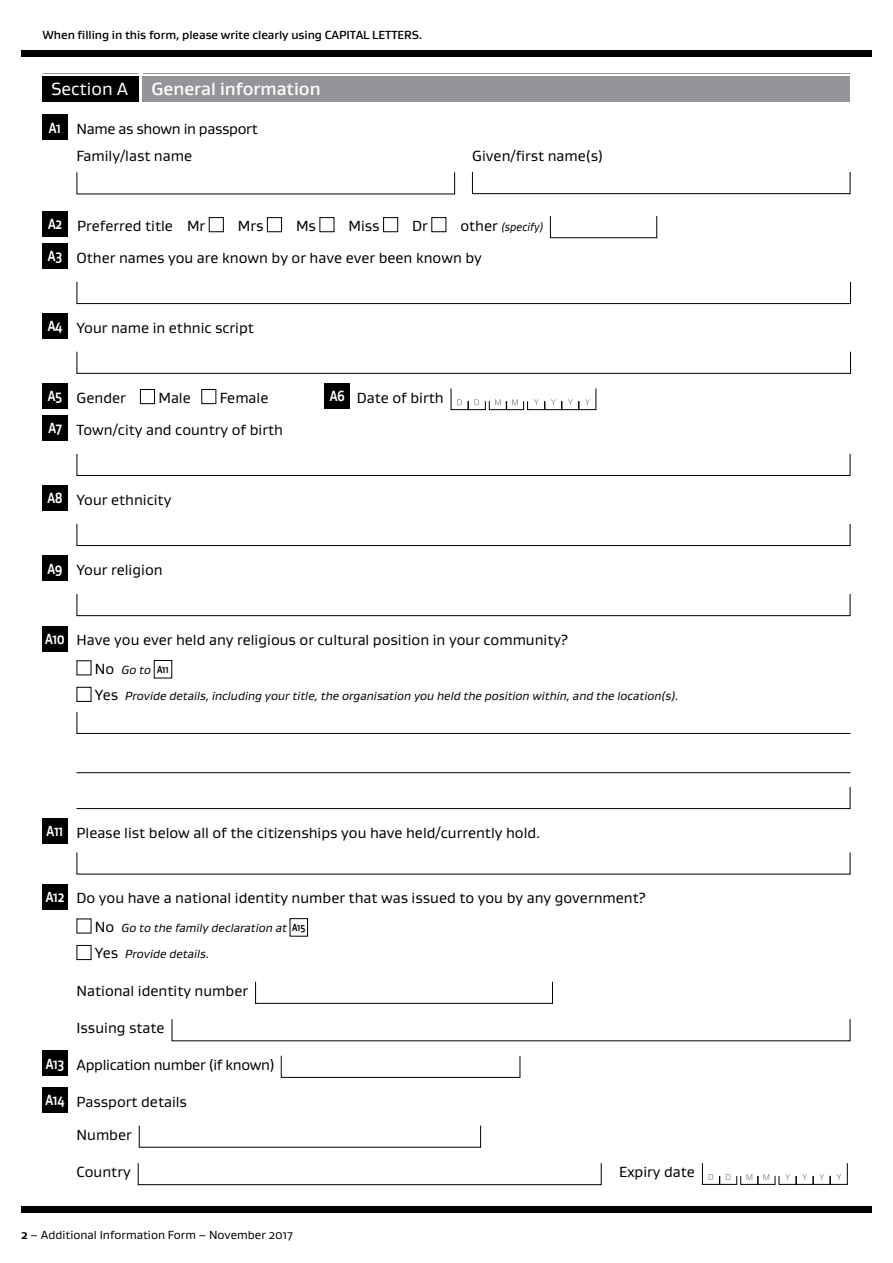
<style>
.page{position:relative;width:893px;height:1263px;background:#fff}
.page>*{position:absolute;margin:0;border:0;box-sizing:border-box;transform-origin:0 0}
.t1{font:500 18px "Gustan";color:#fff}
.t2{font:18px "Gustan";color:#fff}
.t3{font:15px "Gustan";color:#000}
.t4{font:15px/26.5px "Gustan";letter-spacing:-.02em;color:#000}
.t5{font:700 15px "Gustan";color:#fff;scale:.8 1}
.t6{font:italic 12px "Gustan";color:#000}
.t7{font:500 12px "Gustan";letter-spacing:-.005em;color:#000}
.t8{font:12px "Gustan";color:#000}
.t9{font:italic 12px "Gustan";color:#000;scale:.9 1}
.s1{font-weight:700;color:#fff}
.s2{font-style:normal;font-size:15px}
.s3{font-weight:700;font-style:normal;font-size:10.5px}
.s4{font-weight:700}
</style>
<div class="page">
<div style="left:21px;top:50px;width:851px;height:7px;background:#000"></div>
<div style="left:21px;top:1206px;width:851px;height:7px;background:#000"></div>
<div style="left:43px;top:77px;width:96px;height:25px;background:#000"></div>
<hr style="left:43px;top:73px;width:96px;height:1px;background:#939598">
<div style="left:143px;top:77px;width:707px;height:25px;background:#939598"></div>
<hr style="left:143px;top:73px;width:707px;height:1px;background:#939598">
<div style="left:43px;top:115px;width:25px;height:25px;background:#000"></div>
<svg style="left:76px;top:172px;width:379px;height:23px"></svg>
<svg style="left:472px;top:172px;width:379px;height:22px"></svg>
<div style="left:43px;top:212px;width:25px;height:25px;background:#000"></div>
<div style="left:209px;top:217px;width:15px;height:15px;border:1px solid #000"></div>
<div style="left:267px;top:217px;width:15px;height:15px;border:1px solid #000"></div>
<div style="left:319px;top:217px;width:15px;height:15px;border:1px solid #000"></div>
<div style="left:383px;top:217px;width:15px;height:15px;border:1px solid #000"></div>
<div style="left:431px;top:217px;width:15px;height:15px;border:1px solid #000"></div>
<svg style="left:550px;top:216px;width:107px;height:22px"></svg>
<div style="left:43px;top:244px;width:25px;height:25px;background:#000"></div>
<svg style="left:76px;top:281px;width:775px;height:23px"></svg>
<div style="left:43px;top:314px;width:25px;height:25px;background:#000"></div>
<svg style="left:76px;top:351px;width:775px;height:23px"></svg>
<div style="left:43px;top:383px;width:25px;height:25px;background:#000"></div>
<div style="left:140px;top:389px;width:15px;height:15px;border:1px solid #000"></div>
<div style="left:201px;top:389px;width:15px;height:15px;border:1px solid #000"></div>
<div style="left:325px;top:383px;width:25px;height:25px;background:#000"></div>
<svg style="left:450px;top:388px;width:147px;height:22px"></svg>
<div style="left:43px;top:416px;width:25px;height:25px;background:#000"></div>
<svg style="left:76px;top:453px;width:775px;height:23px"></svg>
<div style="left:43px;top:486px;width:25px;height:25px;background:#000"></div>
<svg style="left:76px;top:524px;width:775px;height:22px"></svg>
<div style="left:43px;top:556px;width:25px;height:25px;background:#000"></div>
<svg style="left:76px;top:594px;width:775px;height:22px"></svg>
<div style="left:43px;top:626px;width:25px;height:25px;background:#000"></div>
<div style="left:154px;top:660px;width:18px;height:18px;border:1px solid #000"></div>
<div style="left:77px;top:687px;width:14px;height:15px;border:1px solid #000"></div>
<svg style="left:76px;top:711px;width:775px;height:23px"></svg>
<hr style="left:77px;top:772px;width:773px;height:1px;background:#000">
<svg style="left:76px;top:787px;width:775px;height:22px"></svg>
<div style="left:43px;top:819px;width:25px;height:25px;background:#000"></div>
<svg style="left:76px;top:852px;width:775px;height:23px"></svg>
<div style="left:43px;top:884px;width:25px;height:25px;background:#000"></div>
<div style="left:290px;top:918px;width:18px;height:18px;border:1px solid #000"></div>
<div style="left:77px;top:945px;width:14px;height:15px;border:1px solid #000"></div>
<svg style="left:255px;top:981px;width:298px;height:23px"></svg>
<svg style="left:171px;top:1019px;width:680px;height:22px"></svg>
<div style="left:43px;top:1051px;width:25px;height:25px;background:#000"></div>
<svg style="left:280px;top:1055px;width:241px;height:23px"></svg>
<div style="left:43px;top:1087px;width:25px;height:25px;background:#000"></div>
<svg style="left:138px;top:1125px;width:343px;height:23px"></svg>
<svg style="left:137px;top:1163px;width:465px;height:22px"></svg>
<svg style="left:702px;top:1163px;width:146px;height:22px"></svg>
<p class="t7" style="left:43px;top:27px;width:381px">When filling in this form, please write clearly using CAPITAL LETTERS.</p>
<p class="t2" style="left:51px;top:77px;width:79px">Section A</p>
<p class="t1" style="left:151px;top:77px;width:171px">General information</p>
<p class="t4" style="left:77px;top:115px;width:183px;text-indent:-28px"><span class="s1">A1</span> Name as shown in passport<br>Family/last name</p>
<p class="t3" style="left:472px;top:146px;width:133px">Given/first name(s)</p>
<p class="t3" style="left:48px;top:216px;width:159px"><span class="s1">A2</span> Preferred title Mr</p>
<p class="t3" style="left:238px;top:216px;width:27px">Mrs</p>
<p class="t3" style="left:296px;top:216px;width:21px">Ms</p>
<p class="t3" style="left:348px;top:216px;width:33px">Miss</p>
<p class="t3" style="left:412px;top:216px;width:17px">Dr</p>
<p class="t9" style="left:460px;top:219px;width:94px"><span class="s2">other</span> (specify)</p>
<p class="t3" style="left:48px;top:248px;width:435px"><span class="s1">A3</span> Other names you are known by or have ever been known by</p>
<p class="t3" style="left:48px;top:318px;width:208px"><span class="s1">A4</span> Your name in ethnic script</p>
<p class="t3" style="left:48px;top:388px;width:80px"><span class="s1">A5</span> Gender</p>
<p class="t3" style="left:158px;top:388px;width:34px">Male</p>
<p class="t3" style="left:220px;top:388px;width:50px">Female</p>
<p class="t5" style="left:330px;top:386px;width:20px">A6</p>
<p class="t3" style="left:357px;top:388px;width:88px">Date of birth</p>
<p class="t3" style="left:48px;top:420px;width:236px"><span class="s1">A7</span> Town/city and country of birth</p>
<p class="t3" style="left:47px;top:490px;width:126px"><span class="s1">A8</span> Your ethnicity</p>
<p class="t3" style="left:47px;top:560px;width:117px"><span class="s1">A9</span> Your religion</p>
<p class="t3" style="left:45px;top:630px;width:525px"><span class="s1">A10</span> Have you ever held any religious or cultural position in your community?</p>
<p class="t6" style="left:95px;top:662px;width:75px"><span class="s2">No</span> Go to <span class="s3">A11</span></p>
<p class="t6" style="left:95px;top:688px;width:585px"><span class="s2">Yes</span> Provide details, including your title, the organisation you held the position within, and the location(s).</p>
<p class="t3" style="left:47px;top:823px;width:495px"><span class="s1">A11</span> Please list below all of the citizenships you have held/currently hold.</p>
<p class="t3" style="left:46px;top:888px;width:602px"><span class="s1">A12</span> Do you have a national identity number that was issued to you by any government?</p>
<p class="t6" style="left:95px;top:920px;width:212px"><span class="s2">No</span> Go to the family declaration at <span class="s3">A15</span></p>
<p class="t6" style="left:95px;top:946px;width:116px"><span class="s2">Yes</span> Provide details.</p>
<p class="t3" style="left:77px;top:981px;width:173px">National identity number</p>
<p class="t3" style="left:77px;top:1018px;width:90px">Issuing state</p>
<p class="t4" style="left:46px;top:1051px;width:231px"><span class="s1">A13</span> Application number (if known)</p>
<p class="t3" style="left:46px;top:1092px;width:143px"><span class="s1">A14</span> Passport details</p>
<p class="t3" style="left:77px;top:1125px;width:57px">Number</p>
<p class="t3" style="left:77px;top:1162px;width:56px">Country</p>
<p class="t3" style="left:619px;top:1162px;width:77px">Expiry date</p>
<p class="t8" style="left:21px;top:1227px;width:273px"><span class="s4">2</span> – Additional Information Form – November 2017</p>
</div>
